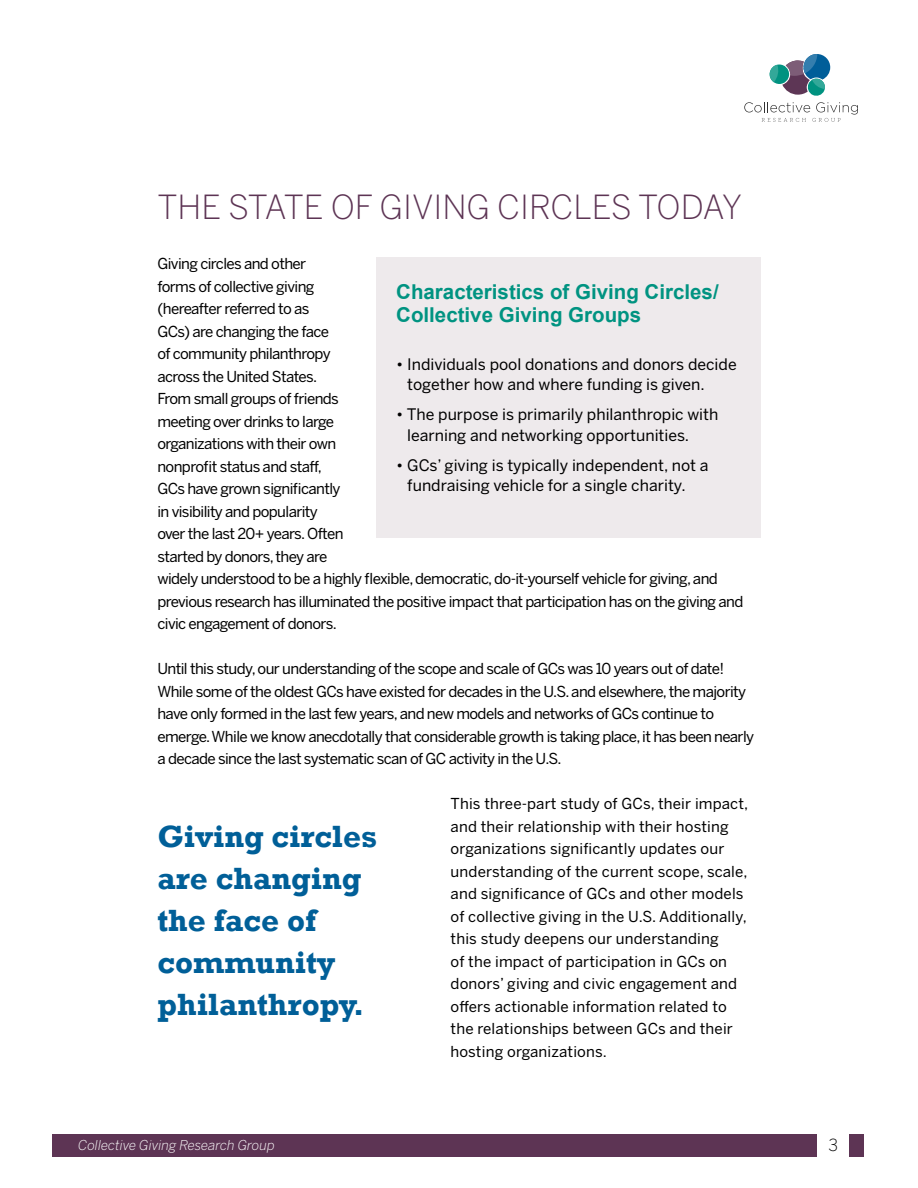
<style>
.page{position:relative;width:918px;height:1188px;background:#fff}
.page>*{position:absolute;margin:0;border:0;box-sizing:border-box;transform-origin:0 0}
.t1{font:300 33px "Benton Sans";color:#5d3454}
.t2{font:700 31.5px/42px "Rockwell";color:#005f98}
.t3{font:700 20.55px/23.2px "Arial";color:#009381}
.t4{font:300 16.5px "Benton Sans";color:#000}
.t5{font:15.75px/20.5px "Benton Sans";color:#000}
.t6{font:15px/22.5px "Benton Sans";letter-spacing:-.04em;color:#000}
.t7{font:15px/22.5px "Benton Sans";letter-spacing:.01em;color:#000}
.t8{font:italic 300 13.5px "Benton Sans";color:#fff}
</style>
<div class="page">
<div style="left:52px;top:1134px;width:765px;height:22px;background:#5d3454"></div>
<div style="left:850px;top:1134px;width:14px;height:22px;background:#5d3454"></div>
<svg style="left:744px;top:54px;width:114px;height:68px"></svg>
<div style="left:376px;top:257px;width:385px;height:281px;background:#eeeaec"></div>
<h1 class="t1" style="left:157px;top:188px;width:586px">THE STATE OF GIVING CIRCLES TODAY</h1>
<p class="t6" style="left:157px;top:253px;width:588px">Giving circles and other<br>forms of collective giving<br>(hereafter referred to as<br>GCs) are changing the face<br>of community philanthropy<br>across the United States.<br>From small groups of friends<br>meeting over drinks to large<br>organizations with their own<br>nonprofit status and staff,<br>GCs have grown significantly<br>in visibility and popularity<br>over the last 20+ years. Often<br>started by donors, they are<br>widely understood to be a highly flexible, democratic, do-it-yourself vehicle for giving, and previous research has illuminated the positive impact that participation has on the giving and civic engagement of donors.</p>
<p class="t6" style="left:157px;top:658px;width:598px">Until this study, our understanding of the scope and scale of GCs was 10 years out of date!<br>While some of the oldest GCs have existed for decades in the U.S. and elsewhere, the majority have only formed in the last few years, and new models and networks of GCs continue to emerge. While we know anecdotally that considerable growth is taking place, it has been nearly a decade since the last systematic scan of GC activity in the U.S.</p>
<p class="t7" style="left:451px;top:793px;width:299px">This three-part study of GCs, their impact, and their relationship with their hosting organizations significantly updates our understanding of the current scope, scale, and significance of GCs and other models of collective giving in the U.S. Additionally, this study deepens our understanding<br>of the impact of participation in GCs on donors’ giving and civic engagement and offers actionable information related to the relationships between GCs and their hosting organizations.</p>
<h3 class="t3" style="left:396px;top:281px;width:324px">Characteristics of Giving Circles/<br>Collective Giving Groups</h3>
<p class="t5" style="left:407px;top:354px;width:331px;text-indent:-11px">• Individuals pool donations and donors decide together how and where funding is given.</p>
<p class="t5" style="left:407px;top:404px;width:313px;text-indent:-11px">• The purpose is primarily philanthropic with learning and networking opportunities.</p>
<p class="t5" style="left:407px;top:455px;width:303px;text-indent:-11px">• GCs’ giving is typically independent, not a fundraising vehicle for a single charity.</p>
<h2 class="t2" style="left:157px;top:816px;width:221px">Giving circles are changing the face of community philanthropy.</h2>
<p class="t8" style="left:78px;top:1137px;width:198px">Collective Giving Research Group</p>
<p class="t4" style="left:829px;top:1135px;width:11px">3</p>
</div>
